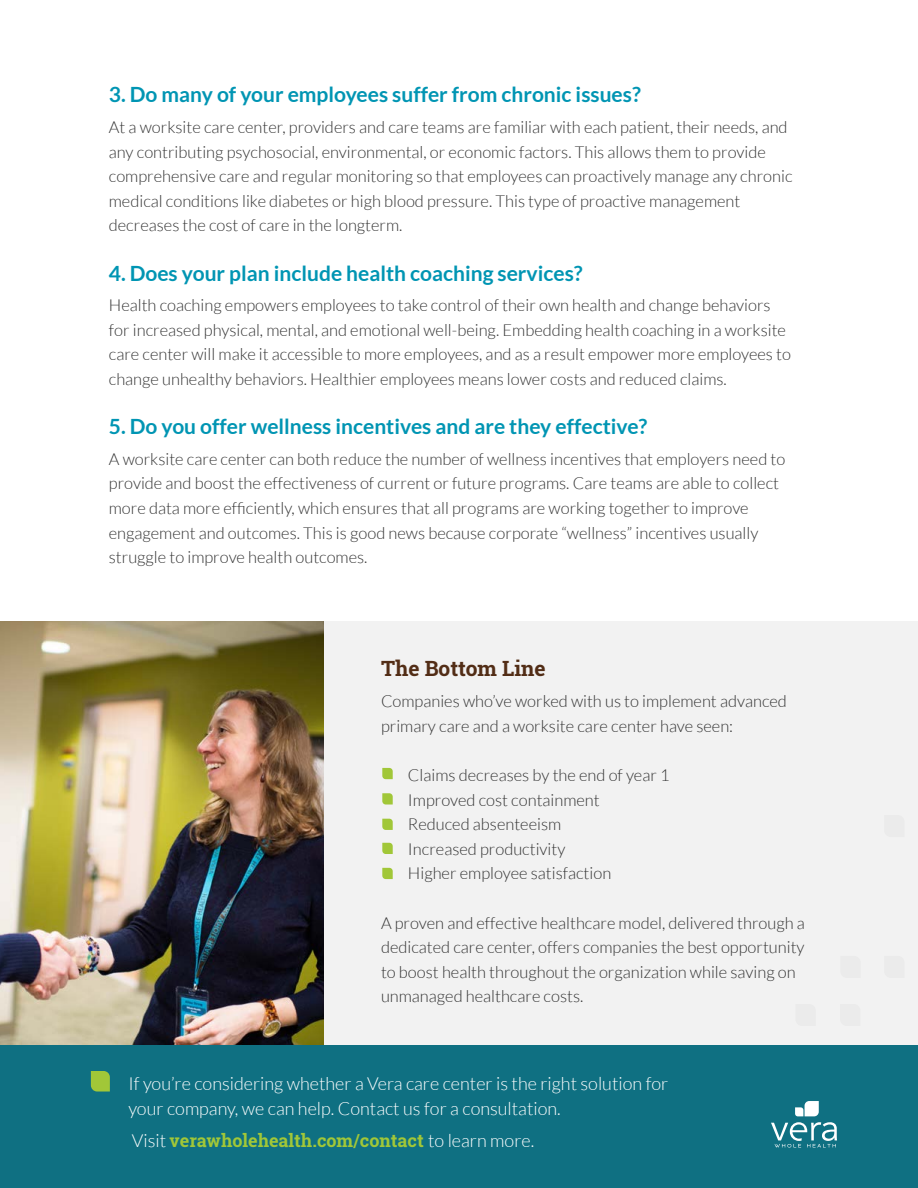
<style>
.page{position:relative;width:918px;height:1188px;background:#fff}
.page>*{position:absolute;margin:0;border:0;box-sizing:border-box;transform-origin:0 0}
.t1{font:700 21px "Lato";color:#0095b3}
.t2{font:700 21px "Roboto Slab";color:#522d16}
.t3{font:300 18px/25.5px "Lato";color:#fff}
.t4{font:700 18px "Roboto Slab";color:#a1c738}
.t5{font:300 16.5px/24.6px "Lato";color:#333}
.s1{font-family:"Lato";font-weight:300;color:#fff}
</style>
<div class="page">
<div style="left:0;top:621px;width:918px;height:425px;background:#f2f2f2"></div>
<svg style="left:382px;top:768px;width:11px;height:11px"></svg>
<svg style="left:382px;top:793px;width:11px;height:12px"></svg>
<svg style="left:382px;top:819px;width:11px;height:11px"></svg>
<svg style="left:382px;top:843px;width:11px;height:11px"></svg>
<svg style="left:382px;top:868px;width:11px;height:11px"></svg>
<img style="left:0;top:621px;width:324px;height:425px">
<div style="left:0;top:1046px;width:918px;height:142px;background:#0f7082"></div>
<svg style="left:91px;top:1071px;width:19px;height:21px"></svg>
<svg style="left:795px;top:1101px;width:24px;height:15px"></svg>
<svg style="left:771px;top:1122px;width:66px;height:26px"></svg>
<p class="t1" style="left:109px;top:83px;width:533px">3. Do many of your employees suffer from chronic issues?</p>
<p class="t5" style="left:109px;top:115px;width:685px">At a worksite care center, providers and care teams are familiar with each patient, their needs, and any contributing psychosocial, environmental, or economic factors. This allows them to provide comprehensive care and regular monitoring so that employees can proactively manage any chronic medical conditions like diabetes or high blood pressure. This type of proactive management decreases the cost of care in the longterm.</p>
<p class="t1" style="left:109px;top:261px;width:475px">4. Does your plan include health coaching services?</p>
<p class="t5" style="left:109px;top:293px;width:684px">Health coaching empowers employees to take control of their own health and change behaviors for increased physical, mental, and emotional well-being. Embedding health coaching in a worksite care center will make it accessible to more employees, and as a result empower more employees to change unhealthy behaviors. Healthier employees means lower costs and reduced claims.</p>
<p class="t1" style="left:109px;top:415px;width:540px">5. Do you offer wellness incentives and are they effective?</p>
<p class="t5" style="left:109px;top:447px;width:678px">A worksite care center can both reduce the number of wellness incentives that employers need to provide and boost the effectiveness of current or future programs. Care teams are able to collect more data more efficiently, which ensures that all programs are working together to improve engagement and outcomes. This is good news because corporate “wellness” incentives usually struggle to improve health outcomes.</p>
<p class="t2" style="left:381px;top:654px;width:166px">The Bottom Line</p>
<p class="t5" style="left:381px;top:689px;width:407px">Companies who’ve worked with us to implement advanced primary care and a worksite care center have seen:</p>
<p class="t5" style="left:381px;top:763px;width:290px">• Claims decreases by the end of year 1</p>
<p class="t5" style="left:381px;top:787px;width:220px">• Improved cost containment</p>
<p class="t5" style="left:381px;top:812px;width:182px">• Reduced absenteeism</p>
<p class="t5" style="left:381px;top:837px;width:186px">• Increased productivity</p>
<p class="t5" style="left:381px;top:861px;width:232px">• Higher employee satisfaction</p>
<p class="t5" style="left:381px;top:910px;width:425px">A proven and effective healthcare model, delivered through a dedicated care center, offers companies the best opportunity to boost health throughout the organization while saving on unmanaged healthcare costs.</p>
<p class="t3" style="left:128px;top:1071px;width:541px">If you’re considering whether a Vera care center is the right solution for your company, we can help. Contact us for a consultation.</p>
<p class="t4" style="left:132px;top:1128px;width:404px"><span class="s1">Visit</span> verawholehealth.com/contact <span class="s1">to learn more.</span></p>
</div>
